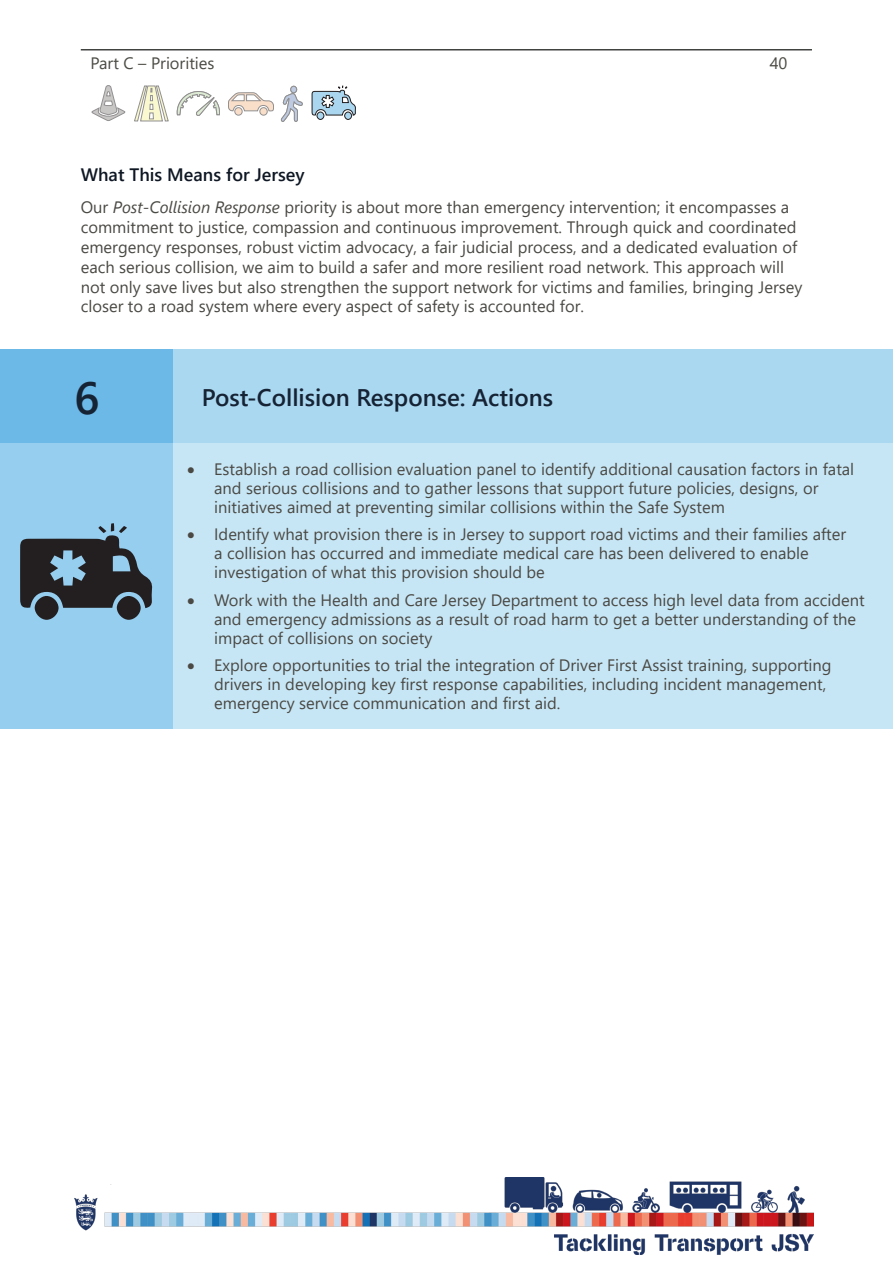
<style>
.page{position:relative;width:893px;height:1263px;background:#fff}
.page>*{position:absolute;margin:0;border:0;box-sizing:border-box;transform-origin:0 0}
.Heading_2{font:600 45px "Segoe UI";color:#152334}
.Heading_2-2{font:600 24px "Segoe UI";color:#152334}
.Heading_3{font:600 18px "Segoe UI";color:#0e1723}
.t1{font:16.5px/19.8px "Segoe UI";color:#4a4944}
.Footnote_text{font:16.5px "Segoe UI";color:#4b4a44}
.s1{font-style:italic}
</style>
<div class="page">
<hr style="left:81px;top:49px;width:731px;height:1px;background:#414340">
<img style="left:74px;top:1177px;width:740px;height:77px">
<svg style="left:91px;top:85px;width:35px;height:36px"></svg>
<svg style="left:134px;top:85px;width:35px;height:36px"></svg>
<svg style="left:228px;top:92px;width:46px;height:24px"></svg>
<div style="left:235px;top:108px;width:7px;height:7px;background:#f9dfca;border-radius:50%"></div>
<div style="left:234px;top:107px;width:8px;height:8px;border:1px solid #231f20;border-radius:50%"></div>
<div style="left:260px;top:108px;width:7px;height:7px;background:#f9dfca;border-radius:50%"></div>
<div style="left:260px;top:107px;width:7px;height:8px;border:1px solid #231f20;border-radius:50%"></div>
<svg style="left:281px;top:85px;width:22px;height:37px"></svg>
<div style="left:291px;top:86px;width:6px;height:7px;background:#bdcae1;border-radius:50%"></div>
<div style="left:291px;top:86px;width:6px;height:7px;border:1px solid #231f20;border-radius:50%"></div>
<svg style="left:176px;top:91px;width:44px;height:25px"></svg>
<div style="left:317px;top:112px;width:7px;height:8px;background:#aad6ef;border-radius:50%"></div>
<div style="left:317px;top:112px;width:7px;height:8px;border:1px solid #231f20;border-radius:50%"></div>
<div style="left:345px;top:112px;width:7px;height:7px;background:#aad6ef;border-radius:50%"></div>
<div style="left:344px;top:112px;width:8px;height:8px;border:1px solid #231f20;border-radius:50%"></div>
<svg style="left:311px;top:85px;width:45px;height:31px"></svg>
<div style="left:0;top:349px;width:893px;height:379px;background:#c7e6f5"></div>
<div style="left:172px;top:349px;width:721px;height:93px;background:#abd8f1"></div>
<div style="left:0;top:394px;width:172px;height:334px;background:#96cef0"></div>
<div style="left:0;top:349px;width:172px;height:93px;background:#6cb8e7"></div>
<div style="left:34px;top:596px;width:25px;height:24px;background:#231f20;border-radius:50%"></div>
<div style="left:117px;top:596px;width:24px;height:24px;background:#231f20;border-radius:50%"></div>
<svg style="left:20px;top:523px;width:133px;height:85px"></svg>
<p class="Footnote_text" style="left:91px;top:48px;width:126px">Part C – Priorities</p>
<p class="Footnote_text" style="left:770px;top:48px;width:19px">40</p>
<p class="Heading_3" style="left:81px;top:157px;width:225px">What This Means for Jersey</p>
<p class="t1" style="left:81px;top:196px;width:723px">Our <span class="s1">Post-Collision Response</span> priority is about more than emergency intervention; it encompasses a commitment to justice, compassion and continuous improvement. Through quick and coordinated emergency responses, robust victim advocacy, a fair judicial process, and a dedicated evaluation of each serious collision, we aim to build a safer and more resilient road network. This approach will not only save lives but also strengthen the support network for victims and families, bringing Jersey closer to a road system where every aspect of safety is accounted for.</p>
<p class="Heading_2" style="left:74px;top:355px;width:27px">6</p>
<p class="Heading_2-2" style="left:202px;top:375px;width:353px">Post-Collision Response: Actions</p>
<p class="t1" style="left:214px;top:458px;width:642px;line-height:19px;text-indent:-27px">• Establish a road collision evaluation panel to identify additional causation factors in fatal and serious collisions and to gather lessons that support future policies, designs, or initiatives aimed at preventing similar collisions within the Safe System</p>
<p class="t1" style="left:214px;top:523px;width:633px;line-height:19px;text-indent:-27px">• Identify what provision there is in Jersey to support road victims and their families after a collision has occurred and immediate medical care has been delivered to enable investigation of what this provision should be</p>
<p class="t1" style="left:214px;top:589px;width:652px;line-height:18.9px;text-indent:-27px">• Work with the Health and Care Jersey Department to access high level data from accident and emergency admissions as a result of road harm to get a better understanding of the impact of collisions on society</p>
<p class="t1" style="left:214px;top:654px;width:619px;line-height:18.9px;text-indent:-27px">• Explore opportunities to trial the integration of Driver First Assist training, supporting drivers in developing key first response capabilities, including incident management, emergency service communication and first aid.</p>
</div>
